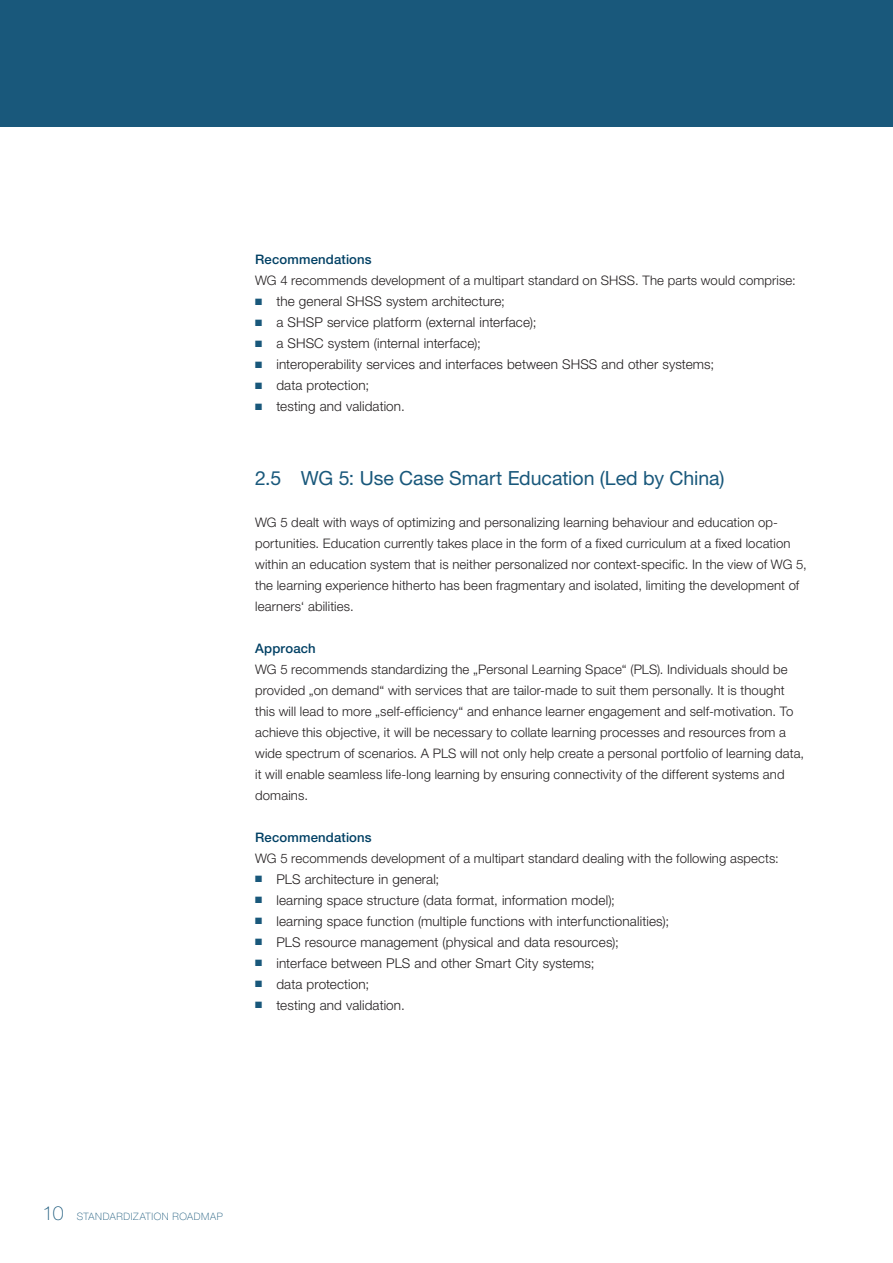
<style>
.page{position:relative;width:893px;height:1263px;background:#fff}
.page>*{position:absolute;margin:0;border:0;box-sizing:border-box;transform-origin:0 0}
.Headline_Copytext{font:19.5px "Helvetica Neue LT Pro";letter-spacing:-.005em;color:#19587b}
.t1{font:300 13.5px "Helvetica Neue LT Pro";letter-spacing:.01em;color:#231f20}
.Copytext{font:300 13.2px/21px "Helvetica Neue LT Pro";letter-spacing:.01em;color:#231f20}
.Copytext_ohne_LZ{font:300 13.2px "Helvetica Neue LT Pro";letter-spacing:.01em;color:#231f20}
.Copy_Medium_ohne_LZ{font:500 13.2px "Helvetica Neue";letter-spacing:.015em;color:#004064}
.t2{font:100 10.2px "Helvetica Neue LT Pro";letter-spacing:.065em;color:#19587b}
.s1{color:#19587b}
.s2{font-family:"Helvetica Neue";font-size:19.5px}
</style>
<div class="page">
<div style="left:0;top:0;width:893px;height:126px;background:#19587b"></div>
<p class="Copy_Medium_ohne_LZ" style="left:255px;top:251px;width:118px">Recommendations</p>
<p class="Copytext_ohne_LZ" style="left:255px;top:272px;width:542px">WG 4 recommends development of a multipart standard on SHSS. The parts would comprise:</p>
<p class="t1" style="left:255px;top:293px;width:251px"><span class="s1">■</span> the general SHSS system architecture;</p>
<p class="t1" style="left:255px;top:314px;width:283px"><span class="s1">■</span> a SHSP service platform (external interface);</p>
<p class="t1" style="left:255px;top:335px;width:227px"><span class="s1">■</span> a SHSC system (internal interface);</p>
<p class="t1" style="left:255px;top:356px;width:461px"><span class="s1">■</span> interoperability services and interfaces between SHSS and other systems;</p>
<p class="t1" style="left:255px;top:377px;width:116px"><span class="s1">■</span> data protection;</p>
<p class="t1" style="left:255px;top:398px;width:151px"><span class="s1">■</span> testing and validation.</p>
<p class="Headline_Copytext" style="left:255px;top:466px;width:471px">2.5 WG 5: Use Case Smart Education (Led by China)</p>
<p class="Copytext" style="left:255px;top:511px;width:553px">WG 5 dealt with ways of optimizing and personalizing learning behaviour and education op&shy;portunities. Education currently takes place in the form of a fixed curriculum at a fixed location within an education system that is neither personalized nor context-specific. In the view of WG 5, the learning experience hitherto has been fragmentary and isolated, limiting the development of learners‘ abilities.</p>
<p class="Copy_Medium_ohne_LZ" style="left:255px;top:640px;width:62px">Approach</p>
<p class="Copytext" style="left:255px;top:658px;width:551px">WG 5 recommends standardizing the „Personal Learning Space“ (PLS). Individuals should be provided „on demand“ with services that are tailor-made to suit them personally. It is thought this will lead to more „self-efficiency“ and enhance learner engagement and self-motivation. To achieve this objective, it will be necessary to collate learning processes and resources from a wide spectrum of scenarios. A PLS will not only help create a personal portfolio of learning data, it will enable seamless life-long learning by ensuring connectivity of the different systems and domains.</p>
<p class="Copy_Medium_ohne_LZ" style="left:255px;top:829px;width:118px">Recommendations</p>
<p class="Copytext_ohne_LZ" style="left:255px;top:850px;width:525px">WG 5 recommends development of a multipart standard dealing with the following aspects:</p>
<p class="t1" style="left:255px;top:870px;width:186px"><span class="s1">■</span> PLS architecture in general;</p>
<p class="t1" style="left:255px;top:891px;width:361px"><span class="s1">■</span> learning space structure (data format, information model);</p>
<p class="t1" style="left:255px;top:912px;width:415px"><span class="s1">■</span> learning space function (multiple functions with interfunctionalities);</p>
<p class="t1" style="left:255px;top:933px;width:365px"><span class="s1">■</span> PLS resource management (physical and data resources);</p>
<p class="t1" style="left:255px;top:954px;width:341px"><span class="s1">■</span> interface between PLS and other Smart City systems;</p>
<p class="t1" style="left:255px;top:975px;width:116px"><span class="s1">■</span> data protection;</p>
<p class="t1" style="left:255px;top:996px;width:151px"><span class="s1">■</span> testing and validation.</p>
<p class="t2" style="left:43px;top:1210px;width:182px"><span class="s2">10</span> STANDARDIZATION ROADMAP</p>
</div>
